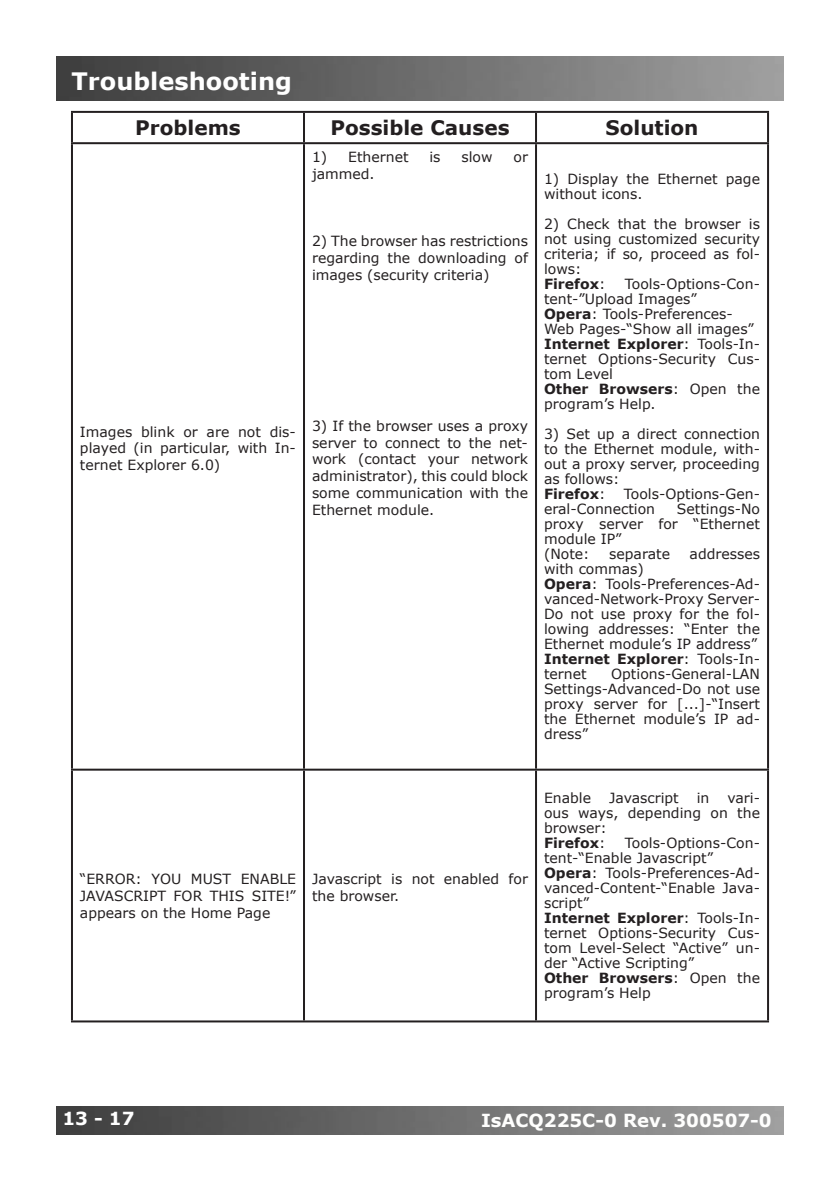
<style>
.page{position:relative;width:840px;height:1191px;background:#fff}
.page>*{position:absolute;margin:0;border:0;box-sizing:border-box;transform-origin:0 0}
.t1{font:700 24px "Verdana";color:#fff}
.t2{font:700 20px "Verdana";color:#231f20}
.t3{font:700 18px "Verdana";color:#fefefd}
.t4{font:700 18px "Verdana";color:#fff}
.t5{font:14px/15px "Verdana";color:#231f20}
.s1{font-weight:700}
</style>
<div class="page">
<img style="left:57px;top:1106px;width:725px;height:28px">
<img style="left:57px;top:57px;width:725px;height:44px">
<hr style="left:71px;top:111px;width:233px;height:2px;background:#231f20">
<hr style="left:71px;top:113px;width:2px;height:29px;background:#231f20">
<hr style="left:304px;top:111px;width:231px;height:2px;background:#231f20">
<hr style="left:303px;top:113px;width:2px;height:29px;background:#231f20">
<hr style="left:535px;top:111px;width:233px;height:2px;background:#231f20">
<hr style="left:534px;top:113px;width:2px;height:29px;background:#231f20">
<hr style="left:766px;top:113px;width:2px;height:29px;background:#231f20">
<hr style="left:71px;top:142px;width:233px;height:2px;background:#231f20">
<hr style="left:71px;top:144px;width:2px;height:624px;background:#231f20">
<hr style="left:304px;top:142px;width:231px;height:2px;background:#231f20">
<hr style="left:303px;top:144px;width:2px;height:624px;background:#231f20">
<hr style="left:535px;top:142px;width:233px;height:2px;background:#231f20">
<hr style="left:534px;top:144px;width:2px;height:624px;background:#231f20">
<hr style="left:766px;top:144px;width:2px;height:624px;background:#231f20">
<hr style="left:71px;top:768px;width:233px;height:2px;background:#231f20">
<hr style="left:71px;top:770px;width:2px;height:250px;background:#231f20">
<hr style="left:304px;top:768px;width:231px;height:2px;background:#231f20">
<hr style="left:303px;top:770px;width:2px;height:250px;background:#231f20">
<hr style="left:535px;top:768px;width:233px;height:2px;background:#231f20">
<hr style="left:534px;top:770px;width:2px;height:250px;background:#231f20">
<hr style="left:766px;top:770px;width:2px;height:250px;background:#231f20">
<hr style="left:71px;top:1020px;width:233px;height:2px;background:#231f20">
<hr style="left:304px;top:1020px;width:231px;height:2px;background:#231f20">
<hr style="left:535px;top:1020px;width:233px;height:2px;background:#231f20">
<h1 class="t1" style="left:72px;top:66px;width:222px">Troubleshooting</h1>
<h2 class="t2" style="left:135px;top:115px;width:107px">Problems</h2>
<h2 class="t2" style="left:330px;top:115px;width:180px">Possible Causes</h2>
<h2 class="t2" style="left:605px;top:115px;width:94px">Solution</h2>
<p class="t5" style="left:80px;top:422px;width:217px;line-height:16.8px;text-align:justify">Images blink or are not dis&shy;played (in particular, with In&shy;ternet Explorer 6.0)</p>
<p class="t5" style="left:312px;top:149px;width:98px">1) Ethernet</p>
<p class="t5" style="left:429px;top:149px;width:13px">is</p>
<p class="t5" style="left:461px;top:149px;width:33px">slow</p>
<p class="t5" style="left:513px;top:149px;width:16px">or</p>
<p class="t5" style="left:312px;top:166px;width:64px">jammed.</p>
<p class="t5" style="left:312px;top:232px;width:217px;line-height:16.8px;text-align:justify">2) The browser has restrictions regarding the downloading of images (security criteria)</p>
<p class="t5" style="left:312px;top:417px;width:217px;line-height:16.8px;text-align:justify">3) If the browser uses a proxy server to connect to the net&shy;work (contact your network administrator), this could block some communication with the Ethernet module.</p>
<p class="t5" style="left:543px;top:171px;width:217px">1) Display the Ethernet page without icons.</p>
<p class="t5" style="left:543px;top:216px;width:217px">2) Check that the browser is not using customized security criteria; if so, proceed as fol&shy;lows:<br><span class="s1">Firefox</span>:</p>
<p class="t5" style="left:543px;top:276px;width:217px;text-indent:81px">Tools-Options-Con&shy;tent-”Upload Images”<br><span class="s1">Opera</span>: Tools-Preferences-<br>Web Pages-“Show all images”<br><span class="s1">Internet Explorer</span>: Tools-In&shy;ternet Options-Security Cus&shy;tom Level<br><span class="s1">Other Browsers</span>: Open the program’s Help.</p>
<p class="t5" style="left:543px;top:426px;width:217px">3) Set up a direct connection to the Ethernet module, with&shy;out a proxy server, proceeding as follows:<br><span class="s1">Firefox</span>:</p>
<p class="t5" style="left:543px;top:486px;width:217px;text-indent:80px">Tools-Options-Gen&shy;eral-Connection</p>
<p class="t5" style="left:543px;top:501px;width:217px;text-indent:133px">Settings-No proxy server for “Ethernet module IP”<br>(Note:</p>
<p class="t5" style="left:609px;top:546px;width:62px">separate</p>
<p class="t5" style="left:689px;top:546px;width:72px">addresses</p>
<p class="t5" style="left:543px;top:561px;width:217px">with commas)<br><span class="s1">Opera</span>: Tools-Preferences-Ad&shy;vanced-Network-Proxy Server-<br>Do not use proxy for the fol&shy;lowing addresses: “Enter the<br>Ethernet module’s IP address”<br><span class="s1">Internet Explorer</span>: Tools-In&shy;ternet</p>
<p class="t5" style="left:543px;top:666px;width:217px;text-align:justify;text-indent:67px">Options-General-LAN Settings-Advanced-Do not use proxy server for [...]-“Insert the Ethernet module’s IP ad&shy;dress”</p>
<p class="t5" style="left:80px;top:870px;width:217px;line-height:16.8px;text-align:justify">“ERROR: YOU MUST ENABLE JAVASCRIPT FOR THIS SITE!” appears on the Home Page</p>
<p class="t5" style="left:312px;top:870px;width:217px;line-height:16.8px">Javascript is not enabled for the browser.</p>
<p class="t5" style="left:543px;top:790px;width:49px">Enable</p>
<p class="t5" style="left:608px;top:790px;width:71px">Javascript</p>
<p class="t5" style="left:696px;top:790px;width:14px">in</p>
<p class="t5" style="left:543px;top:790px;width:217px;text-indent:183px">vari&shy;ous ways, depending on the browser:<br><span class="s1">Firefox</span>:</p>
<p class="t5" style="left:543px;top:835px;width:217px;text-indent:81px">Tools-Options-Con&shy;tent-“Enable Javascript”<br><span class="s1">Opera</span>: Tools-Preferences-Ad&shy;vanced-Content-“Enable Java&shy;script”<br><span class="s1">Internet Explorer</span>: Tools-In&shy;ternet Options-Security Cus&shy;tom Level-Select “Active” un&shy;der “Active Scripting”<br><span class="s1">Other Browsers</span>: Open the program’s Help</p>
<p class="t4" style="left:62px;top:1107px;width:74px">13 - 17</p>
<p class="t3" style="left:480px;top:1108px;width:292px">IsACQ225C-0 Rev. 300507-0</p>
</div>
